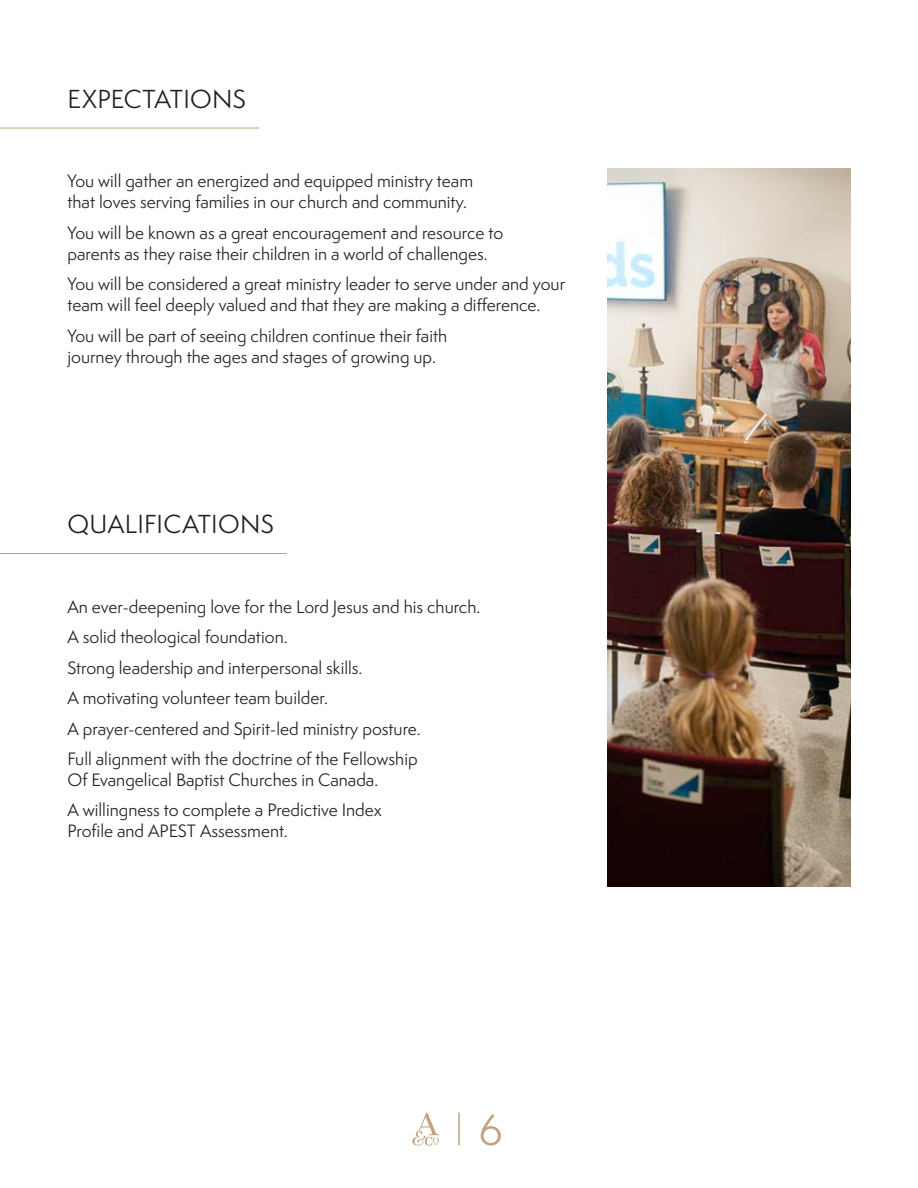
<style>
.page{position:relative;width:918px;height:1188px;background:#fff}
.page>*{position:absolute;margin:0;border:0;box-sizing:border-box;transform-origin:0 0}
.t1{font:40.5px "Semplicita Pro";color:#c0a37e}
.t2{font:24px "Semplicita Pro";letter-spacing:.01em;color:#231e20}
.t3{font:16.5px/30.5px "Semplicita Pro";color:#231e20}
</style>
<div class="page">
<svg style="left:412px;top:1113px;width:27px;height:33px"></svg>
<hr style="left:458px;top:1113px;width:2px;height:32px;background:#c0a37e">
<hr style="left:0;top:128px;width:259px;height:1px;background:#c0a37e">
<hr style="left:0;top:553px;width:287px;height:1px;background:#c0a37e">
<img style="left:608px;top:169px;width:242px;height:718px">
<h2 class="t2" style="left:68px;top:82px;width:180px">EXPECTATIONS</h2>
<p class="t3" style="left:68px;top:170px;width:407px;line-height:21px">You will gather an energized and equipped ministry team that loves serving families in our church and community.</p>
<p class="t3" style="left:68px;top:222px;width:437px;line-height:21px">You will be known as a great encouragement and resource to parents as they raise their children in a world of challenges.</p>
<p class="t3" style="left:68px;top:273px;width:499px;line-height:21px">You will be considered a great ministry leader to serve under and your team will feel deeply valued and that they are making a difference.</p>
<p class="t3" style="left:68px;top:325px;width:381px;line-height:21px">You will be part of seeing children continue their faith journey through the ages and stages of growing up.</p>
<h2 class="t2" style="left:68px;top:508px;width:208px">QUALIFICATIONS</h2>
<p class="t3" style="left:68px;top:591px;width:414px">An ever-deepening love for the Lord Jesus and his church.<br>A solid theological foundation.<br>Strong leadership and interpersonal skills.<br>A motivating volunteer team builder.<br>A prayer-centered and Spirit-led ministry posture.<br>Full alignment with the doctrine of the Fellowship</p>
<p class="t3" style="left:68px;top:764px;width:316px">Of Evangelical Baptist Churches in Canada.<br>A willingness to complete a Predictive Index</p>
<p class="t3" style="left:68px;top:816px;width:222px">Profile and APEST Assessment.</p>
<h1 class="t1" style="left:479px;top:1102px;width:26px">6</h1>
</div>
